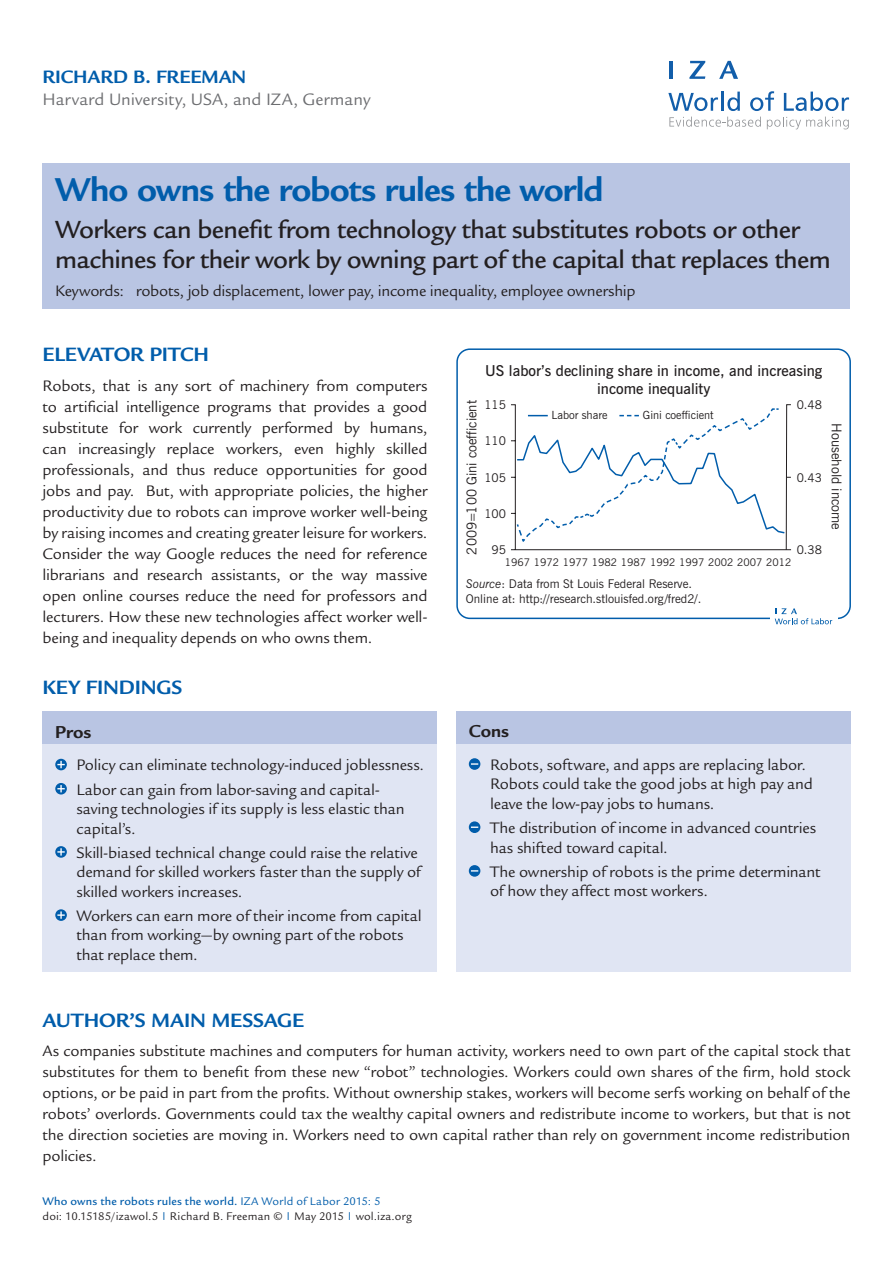
<style>
.page{position:relative;width:893px;height:1263px;background:#fff}
.page>*{position:absolute;margin:0;border:0;box-sizing:border-box;transform-origin:0 0}
.t1{font:700 36px "Legacy Sans Std";letter-spacing:-.025em;color:#015dab}
.t2{font:500 27px/30px "Legacy Sans Std";letter-spacing:-.02em;color:#231f20}
.t3{font:700 21px "Legacy Sans Std";letter-spacing:-.01em;color:#015dab}
.t4{font:700 19.5px "Legacy Sans Std";letter-spacing:-.005em;color:#015dab}
.t5{font:700 18.75px "Legacy Sans Std";letter-spacing:-.005em;color:#231f20}
.t6{font:18px "Legacy Sans Std";color:#6c6d70}
.t7{font:16.5px/21px "Legacy Sans Std";letter-spacing:-.015em;color:#231f20}
.t8{font:600 15px/18px "News Gothic BT";color:#231f20;text-align:center}
.t9{font:13.5px "News Gothic BT";color:#231f20}
.t10{font:12px/15px "Legacy Sans Std";letter-spacing:.015em;color:#231f20}
.t11{font:12px/15px "News Gothic BT";color:#231f20}
.t12{font:11.25px "News Gothic BT";color:#231f20}
.t13{font:10.5px "News Gothic BT";color:#231f20}
.s1{font-style:italic}
.s2{font-weight:500;color:#015dab}
.s3{color:#015dab}
</style>
<div class="page">
<svg style="left:668px;top:93px;width:50px;height:18px"></svg>
<hr style="left:721px;top:92px;width:3px;height:19px;background:#125eaa">
<svg style="left:727px;top:92px;width:13px;height:19px"></svg>
<svg style="left:750px;top:91px;width:24px;height:20px"></svg>
<svg style="left:784px;top:92px;width:65px;height:19px"></svg>
<svg style="left:669px;top:117px;width:92px;height:10px"></svg>
<svg style="left:767px;top:117px;width:82px;height:12px"></svg>
<hr style="left:669px;top:61px;width:4px;height:18px;background:#125eaa">
<svg style="left:689px;top:61px;width:16px;height:18px"></svg>
<svg style="left:719px;top:61px;width:19px;height:18px"></svg>
<div style="left:456px;top:713px;width:394px;height:259px;background:#e0e5f3"></div>
<div style="left:43px;top:713px;width:394px;height:259px;background:#e0e5f3"></div>
<div style="left:43px;top:711px;width:394px;height:32px;background:#b9c5e3"></div>
<div style="left:456px;top:711px;width:394px;height:32px;background:#b9c5e3"></div>
<svg style="left:55px;top:759px;width:12px;height:11px"></svg>
<svg style="left:57px;top:761px;width:8px;height:7px"></svg>
<svg style="left:55px;top:783px;width:12px;height:11px"></svg>
<svg style="left:57px;top:785px;width:8px;height:7px"></svg>
<svg style="left:55px;top:846px;width:12px;height:12px"></svg>
<svg style="left:57px;top:848px;width:8px;height:7px"></svg>
<svg style="left:55px;top:909px;width:12px;height:12px"></svg>
<svg style="left:57px;top:911px;width:8px;height:8px"></svg>
<div style="left:469px;top:758px;width:11px;height:12px;background:#015dab;border-radius:50%"></div>
<svg style="left:471px;top:763px;width:7px;height:2px"></svg>
<div style="left:469px;top:821px;width:11px;height:12px;background:#015dab;border-radius:50%"></div>
<svg style="left:471px;top:826px;width:7px;height:2px"></svg>
<svg style="left:469px;top:865px;width:11px;height:12px"></svg>
<div style="left:43px;top:163px;width:807px;height:146px;background:#b9c5e3"></div>
<div style="left:456px;top:348px;width:395px;height:271px;border:2px solid #015dab;border-radius:13px"></div>
<svg style="left:511px;top:404px;width:281px;height:147px"></svg>
<div style="left:770px;top:603px;width:67px;height:27px;background:#fff"></div>
<svg style="left:775px;top:608px;width:57px;height:16px"></svg>
<p class="t4" style="left:43px;top:66px;width:205px">Richard B. Freeman</p>
<p class="t6" style="left:43px;top:89px;width:329px">Harvard University, USA, and IZA, Germany</p>
<h1 class="t1" style="left:55px;top:169px;width:550px">Who owns the robots rules the world</h1>
<h2 class="t2" style="left:55px;top:214px;width:777px">Workers can benefit from technology that substitutes robots or other machines for their work by owning part of the capital that replaces them</h2>
<p class="t7" style="left:55px;top:281px;width:582px">Keywords: robots, job displacement, lower pay, income inequality, employee ownership</p>
<p class="t3" style="left:43px;top:343px;width:152px">ELEVATOR PITCH</p>
<p class="t7" style="left:43px;top:375px;width:387px;text-align:justify">Robots, that is any sort of machinery from computers to artificial intelligence programs that provides a good substitute for work currently performed by humans, can increasingly replace workers, even highly skilled professionals, and thus reduce opportunities for good jobs and pay. But, with appropriate policies, the higher productivity due to robots can improve worker well-being by raising incomes and creating greater leisure for workers.<br>Consider the way Google reduces the need for reference librarians and research assistants, or the way massive open online courses reduce the need for professors and lecturers. How these new technologies affect worker well&shy;being and inequality depends on who owns them.</p>
<p class="t3" style="left:43px;top:675px;width:67px">KEY FINDIN</p>
<p class="t3" style="left:156px;top:675px;width:27px">GS</p>
<p class="t5" style="left:55px;top:721px;width:38px">Pros</p>
<p class="t7" style="left:77px;top:753px;width:349px;line-height:24.2px">Policy can eliminate technology-induced joblessness.<br>Labor can gain from labor-saving and capital-</p>
<p class="t7" style="left:77px;top:799px;width:330px;line-height:19.5px">saving technologies if its supply is less elastic than capital’s.</p>
<p class="t7" style="left:77px;top:843px;width:346px;line-height:19.5px">Skill-biased technical change could raise the relative demand for skilled workers faster than the supply of skilled workers increases.</p>
<p class="t7" style="left:77px;top:906px;width:347px;line-height:19.5px">Workers can earn more of their income from capital than from working—by owning part of the robots that replace them.</p>
<p class="t9" style="left:464px;top:554px;width:156px;rotate:-90deg">2009 100 Gini coefficient</p>
<p class="t8" style="left:485px;top:361px;width:339px">US labor’s declining share in income, and increasing income inequality</p>
<p class="t11" style="left:484px;top:397px;width:23px">115</p>
<p class="t11" style="left:484px;top:433px;width:23px">110</p>
<p class="t11" style="left:484px;top:470px;width:23px">105</p>
<p class="t11" style="left:484px;top:506px;width:23px">100</p>
<p class="t11" style="left:492px;top:542px;width:16px">95</p>
<p class="t12" style="left:551px;top:408px;width:58px">Labor share</p>
<p class="t12" style="left:643px;top:408px;width:72px">Gini coefficient</p>
<p class="t11" style="left:797px;top:397px;width:27px">0.48</p>
<p class="t11" style="left:797px;top:470px;width:27px">0.43</p>
<p class="t11" style="left:797px;top:542px;width:27px">0.38</p>
<p class="t13" style="left:505px;top:556px;width:288px">1967 1972 1977 1982 1987 1992 1997 2002 2007 2012</p>
<p class="t11" style="left:466px;top:576px;width:237px"><span class="s1">Source</span>: Data from St Louis Federal Reserve.<br>Online at: http://research.stlouisfed.org/fred2/.</p>
<p class="t9" style="left:845px;top:423px;width:108px;rotate:90deg">Household income</p>
<p class="t5" style="left:469px;top:720px;width:42px">Cons</p>
<p class="t7" style="left:490px;top:755px;width:324px;line-height:19.5px">Robots, software, and apps are replacing labor.<br>Robots could take the good jobs at high pay and leave the low-pay jobs to humans.</p>
<p class="t7" style="left:490px;top:818px;width:328px;line-height:19.5px">The distribution of income in advanced countries has shifted toward capital.</p>
<p class="t7" style="left:490px;top:862px;width:332px;line-height:19.5px">The ownership of robots is the prime determinant of how they affect most workers.</p>
<p class="t3" style="left:43px;top:1008px;width:123px">AUTHOR’S MAIN</p>
<p class="t3" style="left:212px;top:1008px;width:92px">MESSAGE</p>
<p class="t7" style="left:43px;top:1041px;width:809px;text-align:justify">As companies substitute machines and computers for human activity, workers need to own part of the capital stock that substitutes for them to benefit from these new “robot” technologies. Workers could own shares of the firm, hold stock options, or be paid in part from the profits. Without ownership stakes, workers will become serfs working on behalf of the robots’ overlords. Governments could tax the wealthy capital owners and redistribute income to workers, but that is not the direction societies are moving in. Workers need to own capital rather than rely on government income redistribution policies.</p>
<p class="t10" style="left:43px;top:1193px;width:371px"><span class="s2">Who owns the robots rules the world.</span> <span class="s3">IZA World of Labor 2015: 5<br></span>doi: 10.15185/izawol.5 <sup>|</sup> Richard B. Freeman © <sup>|</sup> May 2015 <sup>|</sup> wol.iza.org</p>
</div>
